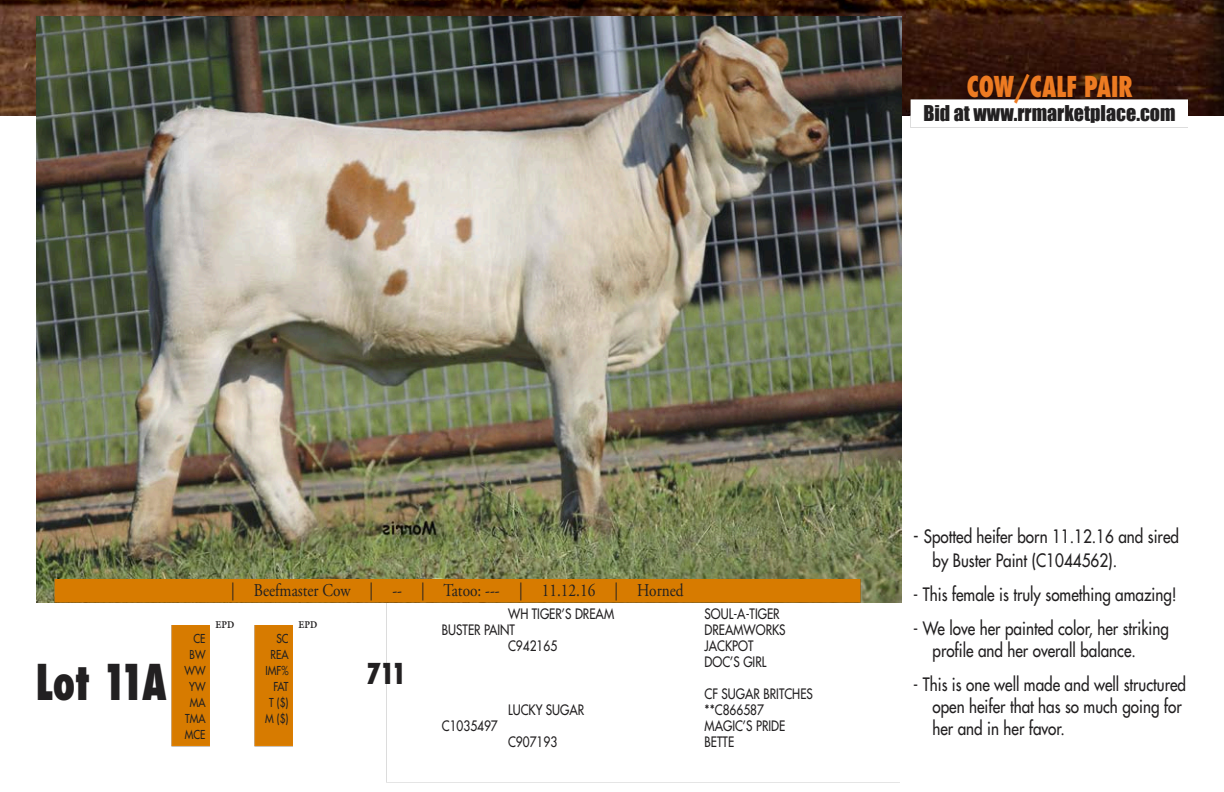
<style>
.page{position:relative;width:1224px;height:792px;background:#fff}
.page>*{position:absolute;margin:0;border:0;box-sizing:border-box;transform-origin:0 0}
.t1{font:800 condensed 48px "Futura";letter-spacing:-.025em;color:#222021;scale:.85 1}
.t2{font:800 condensed 28px "Futura";color:#ed7b22;scale:.85 1}
.t3{font:800 condensed 28px "Futura";color:#222021;scale:.85 1}
.t4{font:20px "Impact";color:#222021}
.t5{font:18px/22px "Futura";color:#222021;scale:.85 1}
.t6{font:18px "Adobe Garamond";color:#222021;scale:.85 1}
.t7{font:14px/16px "Futura";color:#222021;scale:.85 1}
.t8{font:12px/16px "Futura";color:#222021;text-align:right;scale:.85 1}
.t9{font:700 10px "Galliard";color:#222021;scale:.85 1}
.s1{font-size:20px}
</style>
<div class="page">
<div style="left:171px;top:625px;width:39px;height:121px;background:#d77b00"></div>
<div style="left:254px;top:625px;width:39px;height:121px;background:#d77b00"></div>
<img style="left:0;top:0;width:1224px;height:116px">
<img style="left:911px;top:100px;width:277px;height:16px">
<img style="left:36px;top:17px;width:865px;height:586px">
<div style="left:55px;top:579px;width:805px;height:24px;background:#d77b00"></div>
<h2 class="t2" style="left:967px;top:68px;width:197px">COW/CALF PAIR</h2>
<p class="t4" style="left:923px;top:97px;width:254px">Bid at www.rrmarketplace.com</p>
<h1 class="t1" style="left:36px;top:650px;width:155px">Lot 11A</h1>
<p class="t8" style="left:185px;top:631px;width:26px">CE<br>BW<br>WW<br>YW<br>MA<br>TMA<br>MCE</p>
<p class="t6" style="left:231px;top:581px;width:534px">| Beefmaster Cow | -- | Tatoo: --- | 11.12.16 | Horned</p>
<p class="t9" style="left:216px;top:618px;width:24px">EPD</p>
<p class="t8" style="left:265px;top:631px;width:29px">SC<br>REA<br>IMF%<br>FAT<br>T ($)<br>M ($)</p>
<p class="t9" style="left:299px;top:618px;width:24px">EPD</p>
<h2 class="t3" style="left:366px;top:654px;width:48px">711</h2>
<p class="t7" style="left:508px;top:606px;width:126px">WH TIGER’S DREAM</p>
<p class="t7" style="left:705px;top:606px;width:90px">SOUL-A-TIGER</p>
<p class="t7" style="left:442px;top:622px;width:87px">BUSTER PAINT</p>
<p class="t7" style="left:705px;top:622px;width:97px">DREAMWORKS</p>
<p class="t7" style="left:508px;top:638px;width:59px">C942165</p>
<p class="t7" style="left:705px;top:638px;width:74px">JACKPOT<br>DOC’S GIRL</p>
<p class="t7" style="left:705px;top:686px;width:129px">CF SUGAR BRITCHES</p>
<p class="t7" style="left:508px;top:702px;width:91px">LUCKY SUGAR</p>
<p class="t7" style="left:705px;top:702px;width:71px">**C866587</p>
<p class="t7" style="left:442px;top:718px;width:67px">C1035497</p>
<p class="t7" style="left:705px;top:718px;width:97px">MAGIC’S PRIDE</p>
<p class="t7" style="left:508px;top:734px;width:59px">C907193</p>
<p class="t7" style="left:705px;top:734px;width:36px">BETTE</p>
<p class="t5" style="left:933px;top:525px;width:291px;line-height:24px;text-indent:-19px"><span class="s1">-</span> Spotted heifer born 11.12.16 and sired by Buster Paint (C1044562).</p>
<p class="t5" style="left:913px;top:584px;width:312px">- This female is truly something amazing!</p>
<p class="t5" style="left:933px;top:618px;width:280px;text-indent:-19px">- We love her painted color, her striking profile and her overall balance.</p>
<p class="t5" style="left:933px;top:674px;width:300px;text-indent:-19px">- This is one well made and well structured open heifer that has so much going for her and in her favor.</p>
</div>
